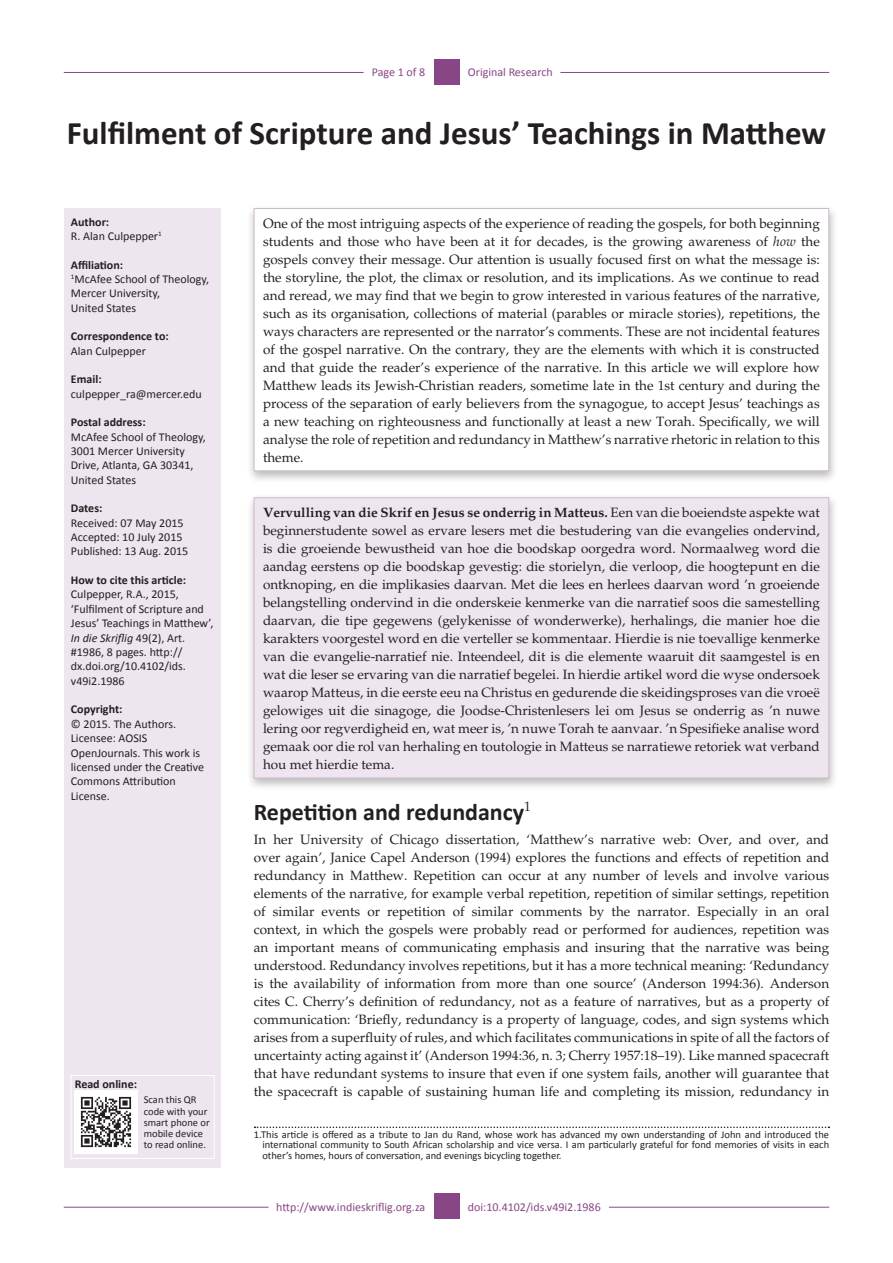
<style>
.page{position:relative;width:893px;height:1263px;background:#fff}
.page>*{position:absolute;margin:0;border:0;box-sizing:border-box;transform-origin:0 0}
.Article_Title{font:700 33px "Calibri";color:#231f20}
._1{font:700 24px "Calibri";color:#231f20}
.Abstract_Text{font:13.5px/18px "Palatino";color:#231f20;text-align:justify}
.Text1{font:13.5px/18px "Palatino";color:#231f20;text-align:justify}
.Sidebar_text{font:12px/14.4px "Calibri";color:#231f20}
.Sidebar_head{font:700 12px "Calibri";color:#231f20}
.LRH_Bottom{font:12px "Calibri";color:#884686}
.RRH_Bottom{font:12px "Calibri";color:#884686}
.RRH{font:12px "Calibri";color:#884686}
.LRH{font:12px "Calibri";letter-spacing:-.005em;color:#884686}
.Footnote_List_First{font:10.5px/10.5px "Calibri";color:#231f20;text-align:justify}
.Sidebar_text-2{font:10.5px/11.4px "Calibri";color:#231f20}
.s1{font-style:italic}
.s2{font-weight:700}
</style>
<div class="page">
<hr style="left:64px;top:1207px;width:205px;height:1px;background:#884686">
<hr style="left:609px;top:1207px;width:220px;height:1px;background:#884686">
<div style="left:434px;top:1193px;width:25px;height:26px;background:#884686"></div>
<hr style="left:64px;top:72px;width:300px;height:1px;background:#884686">
<hr style="left:560px;top:72px;width:269px;height:1px;background:#884686">
<div style="left:434px;top:59px;width:25px;height:26px;background:#884686"></div>
<div style="left:65px;top:208px;width:156px;height:959px;background:#ede6ee"></div>
<svg style="left:255px;top:1126px;width:574px;height:2px"></svg>
<div style="left:246px;top:204px;width:592px;height:279px;background:#231f20;opacity:.3"></div>
<div style="left:254px;top:208px;width:575px;height:263px;background:#fff"></div>
<div style="left:254px;top:208px;width:575px;height:263px;border:1px solid #cfbad0"></div>
<div style="left:246px;top:493px;width:592px;height:298px;background:#231f20;opacity:.3"></div>
<div style="left:254px;top:498px;width:575px;height:280px;background:#ede6ee"></div>
<div style="left:254px;top:497px;width:575px;height:281px;border:1px solid #cfbad0"></div>
<div style="left:71px;top:1075px;width:144px;height:84px;border:1px solid #fff"></div>
<img style="left:75px;top:1091px;width:63px;height:63px">
<p class="LRH" style="left:372px;top:65px;width:55px">Page 1 of 8</p>
<p class="RRH" style="left:468px;top:65px;width:86px">Original Research</p>
<p class="Article_Title" style="left:67px;top:112px;width:761px">Fulfilment of Scripture and Jesus’ Teachings in Matthew</p>
<p class="Sidebar_head" style="left:71px;top:214px;width:40px">Author:</p>
<p class="Sidebar_text" style="left:71px;top:229px;width:92px">R. Alan Culpepper<sup>1</sup></p>
<p class="Sidebar_head" style="left:71px;top:257px;width:54px">Affiliation:</p>
<p class="Sidebar_text" style="left:71px;top:272px;width:140px"><sup>1</sup>McAfee School of Theology,<br>Mercer University,<br>United States</p>
<p class="Sidebar_head" style="left:71px;top:329px;width:99px">Correspondence to:</p>
<p class="Sidebar_text" style="left:71px;top:344px;width:76px">Alan Culpepper</p>
<p class="Sidebar_head" style="left:71px;top:372px;width:32px">Email:</p>
<p class="Sidebar_text" style="left:71px;top:386px;width:132px">culpepper_ra@mercer.edu</p>
<p class="Sidebar_head" style="left:71px;top:415px;width:76px">Postal address:</p>
<p class="Sidebar_text" style="left:71px;top:429px;width:136px">McAfee School of Theology,<br>3001 Mercer University<br>Drive, Atlanta, GA 30341,<br>United States</p>
<p class="Sidebar_head" style="left:71px;top:501px;width:33px">Dates:</p>
<p class="Sidebar_text" style="left:71px;top:515px;width:114px">Received: 07 May 2015</p>
<p class="Sidebar_text" style="left:71px;top:530px;width:113px">Accepted: 10 July 2015</p>
<p class="Sidebar_text" style="left:71px;top:544px;width:119px">Published: 13 Aug. 2015</p>
<p class="Sidebar_head" style="left:71px;top:572px;width:117px">How to cite this article:</p>
<p class="Sidebar_text" style="left:71px;top:587px;width:144px">Culpepper, R.A., 2015, ‘Fulfilment of Scripture and<br>Jesus’ Teachings in Matthew’,<br><span class="s1">In die Skriflig</span> 49(2), Art. #1986, 8 pages. http:// dx.doi.org/10.4102/ids. v49i2.1986</p>
<p class="Sidebar_head" style="left:71px;top:702px;width:53px">Copyright:</p>
<p class="Sidebar_text" style="left:71px;top:716px;width:135px">© 2015. The Authors.<br>Licensee: AOSIS<br>OpenJournals. This work is licensed under the Creative<br>Commons Attribution<br>License.</p>
<p class="Sidebar_head" style="left:75px;top:1077px;width:64px">Read online:</p>
<p class="Sidebar_text-2" style="left:144px;top:1094px;width:67px">Scan this QR code with your smart phone or mobile device to read online.</p>
<p class="Abstract_Text" style="left:263px;top:214px;width:558px">One of the most intriguing aspects of the experience of reading the gospels, for both beginning students and those who have been at it for decades, is the growing awareness of <span class="s1">how</span> the gospels convey their message. Our attention is usually focused first on what the message is: the storyline, the plot, the climax or resolution, and its implications. As we continue to read and reread, we may find that we begin to grow interested in various features of the narrative, such as its organisation, collections of material (parables or miracle stories), repetitions, the ways characters are represented or the narrator’s comments. These are not incidental features of the gospel narrative. On the contrary, they are the elements with which it is constructed and that guide the reader’s experience of the narrative. In this article we will explore how Matthew leads its Jewish-Christian readers, sometime late in the 1st century and during the process of the separation of early believers from the synagogue, to accept Jesus’ teachings as a new teaching on righteousness and functionally at least a new Torah. Specifically, we will analyse the role of repetition and redundancy in Matthew’s narrative rhetoric in relation to this theme.</p>
<p class="Abstract_Text" style="left:263px;top:504px;width:558px"><span class="s2">Vervulling van die Skrif en Jesus se onderrig in Matteus.</span> Een van die boeiendste aspekte wat beginnerstudente sowel as ervare lesers met die bestudering van die evangelies ondervind, is die groeiende bewustheid van hoe die boodskap oorgedra word. Normaalweg word die aandag eerstens op die boodskap gevestig: die storielyn, die verloop, die hoogtepunt en die ontknoping, en die implikasies daarvan. Met die lees en herlees daarvan word ’n groeiende belangstelling ondervind in die onderskeie kenmerke van die narratief soos die samestelling daarvan, die tipe gegewens (gelykenisse of wonderwerke), herhalings, die manier hoe die karakters voorgestel word en die verteller se kommentaar. Hierdie is nie toevallige kenmerke van die evangelie-narratief nie. Inteendeel, dit is die elemente waaruit dit saamgestel is en wat die leser se ervaring van die narratief begelei. In hierdie artikel word die wyse ondersoek waarop Matteus, in die eerste eeu na Christus en gedurende die skeidingsproses van die vroeë gelowiges uit die sinagoge, die Joodse-Christenlesers lei om Jesus se onderrig as ’n nuwe lering oor regverdigheid en, wat meer is, ’n nuwe Torah te aanvaar. ’n Spesifieke analise word gemaak oor die rol van herhaling en toutologie in Matteus se narratiewe retoriek wat verband hou met hierdie tema.</p>
<p class="_1" style="left:254px;top:797px;width:279px">Repetition and redundancy<sup>1</sup></p>
<p class="Text1" style="left:254px;top:831px;width:577px">In her University of Chicago dissertation, ‘Matthew’s narrative web: Over, and over, and over again’, Janice Capel Anderson (1994) explores the functions and effects of repetition and redundancy in Matthew. Repetition can occur at any number of levels and involve various elements of the narrative, for example verbal repetition, repetition of similar settings, repetition of similar events or repetition of similar comments by the narrator. Especially in an oral context, in which the gospels were probably read or performed for audiences, repetition was an important means of communicating emphasis and insuring that the narrative was being understood. Redundancy involves repetitions, but it has a more technical meaning: ‘Redundancy is the availability of information from more than one source’ (Anderson 1994:36). Anderson cites C. Cherry’s definition of redundancy, not as a feature of narratives, but as a property of communication: ‘Briefly, redundancy is a property of language, codes, and sign systems which arises from a superfluity of rules, and which facilitates communications in spite of all the factors of uncertainty acting against it’ (Anderson 1994:36, n. 3; Cherry 1957:18–19). Like manned spacecraft that have redundant systems to insure that even if one system fails, another will guarantee that the spacecraft is capable of sustaining human life and completing its mission, redundancy in</p>
<p class="Footnote_List_First" style="left:262px;top:1129px;width:568px;text-indent:-9px">1.This article is offered as a tribute to Jan du Rand, whose work has advanced my own understanding of John and introduced the international community to South African scholarship and vice versa. I am particularly grateful for fond memories of visits in each other’s homes, hours of conversation, and evenings bicycling together.</p>
<p class="LRH_Bottom" style="left:276px;top:1199px;width:151px">http://www.indieskriflig.org.za</p>
<p class="RRH_Bottom" style="left:468px;top:1199px;width:134px">doi:10.4102/ids.v49i2.1986</p>
</div>
